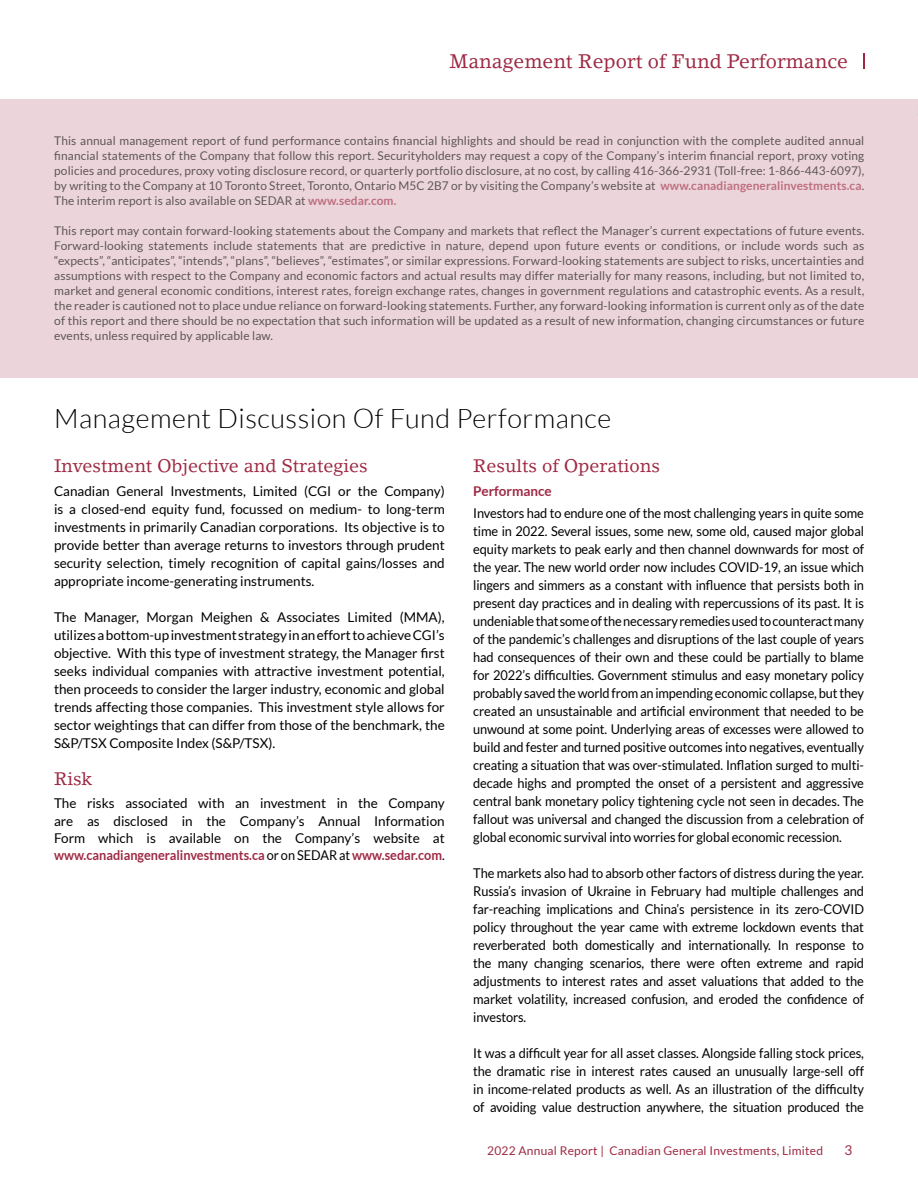
<style>
.page{position:relative;width:918px;height:1188px;background:#fff}
.page>*{position:absolute;margin:0;border:0;box-sizing:border-box;transform-origin:0 0}
.t1{font:300 27px "Lato";letter-spacing:.02em;color:#000}
.t2{font:19.5px "Lino Letter Std";color:#9e2943}
.t3{font:18px "Lino Letter Std";color:#9e2943}
.t4{font:13.5px/18px "Lato";letter-spacing:-.01em;color:#000;text-align:justify;scale:.95 1}
.t5{font:13.5px/18px "Lato";letter-spacing:-.01em;color:#000;text-align:justify}
.t6{font:700 13.5px "Lato";color:#9e2943}
.t7{font:13.5px "Lato";color:#9e2943}
.t8{font:12px/15px "Lato";letter-spacing:.01em;color:#000;text-align:justify}
.t9{font:12px "Lato";letter-spacing:.02em;color:#9e2943}
.s1{font-weight:700;color:#9e2943}
</style>
<div class="page">
<svg style="left:863px;top:53px;width:1px;height:16px"></svg>
<div style="left:0;top:99px;width:918px;height:279px;background:#ebd5da"></div>
<h2 class="t2" style="left:450px;top:49px;width:400px">Management Report of Fund Performance</h2>
<p class="t8" style="left:54px;top:133px;width:812px">This annual management report of fund performance contains financial highlights and should be read in conjunction with the complete audited annual financial statements of the Company that follow this report. Securityholders may request a copy of the Company’s interim financial report, proxy voting policies and procedures, proxy voting disclosure record, or quarterly portfolio disclosure, at no cost, by calling 416-366-2931 (Toll-free: 1-866-443-6097), by writing to the Company at 10 Toronto Street, Toronto, Ontario M5C 2B7 or by visiting the Company’s website at <span class="s1">www.canadiangeneralinvestments.ca</span>.<br>The interim report is also available on SEDAR at <span class="s1">www.sedar.com.</span></p>
<p class="t8" style="left:54px;top:223px;width:812px">This report may contain forward-looking statements about the Company and markets that reflect the Manager’s current expectations of future events.<br>Forward-looking statements include statements that are predictive in nature, depend upon future events or conditions, or include words such as “expects”, “anticipates”, “intends”, “plans”, “believes”, “estimates”, or similar expressions. Forward-looking statements are subject to risks, uncertainties and assumptions with respect to the Company and economic factors and actual results may differ materially for many reasons, including, but not limited to, market and general economic conditions, interest rates, foreign exchange rates, changes in government regulations and catastrophic events. As a result, the reader is cautioned not to place undue reliance on forward-looking statements. Further, any forward-looking information is current only as of the date of this report and there should be no expectation that such information will be updated as a result of new information, changing circumstances or future events, unless required by applicable law.</p>
<h1 class="t1" style="left:54px;top:403px;width:559px">Management Discussion Of Fund Performance</h1>
<h3 class="t3" style="left:54px;top:455px;width:315px">Investment Objective and Strategies</h3>
<p class="t5" style="left:54px;top:482px;width:392px">Canadian General Investments, Limited (CGI or the Company) is a closed-end equity fund, focussed on medium- to long-term investments in primarily Canadian corporations. Its objective is to provide better than average returns to investors through prudent security selection, timely recognition of capital gains/losses and appropriate income-generating instruments.</p>
<p class="t5" style="left:54px;top:608px;width:392px">The Manager, Morgan Meighen &amp; Associates Limited (MMA), utilizes a bottom-up investment strategy in an effort to achieve CGI’s objective. With this type of investment strategy, the Manager first seeks individual companies with attractive investment potential, then proceeds to consider the larger industry, economic and global trends affecting those companies. This investment style allows for sector weightings that can differ from those of the benchmark, the S&amp;P/TSX Composite Index (S&amp;P/TSX).</p>
<h3 class="t3" style="left:54px;top:768px;width:40px">Risk</h3>
<p class="t5" style="left:54px;top:795px;width:392px;line-height:17.2px">The risks associated with an investment in the Company are as disclosed in the Company’s Annual Information Form which is available on the Company’s website at <span class="s1">www.canadiangeneralinvestments.ca</span> or on SEDAR at <span class="s1">www.sedar.com</span>.</p>
<h3 class="t3" style="left:473px;top:455px;width:189px">Results of Operations</h3>
<p class="t6" style="left:473px;top:483px;width:80px">Performance</p>
<p class="t4" style="left:473px;top:504px;width:413px">Investors had to endure one of the most challenging years in quite some time in 2022. Several issues, some new, some old, caused major global equity markets to peak early and then channel downwards for most of the year. The new world order now includes COVID-19, an issue which lingers and simmers as a constant with influence that persists both in present day practices and in dealing with repercussions of its past. It is undeniable that some of the necessary remedies used to counteract many of the pandemic’s challenges and disruptions of the last couple of years had consequences of their own and these could be partially to blame for 2022’s difficulties. Government stimulus and easy monetary policy probably saved the world from an impending economic collapse, but they created an unsustainable and artificial environment that needed to be unwound at some point. Underlying areas of excesses were allowed to build and fester and turned positive outcomes into negatives, eventually creating a situation that was over-stimulated. Inflation surged to multi&shy;decade highs and prompted the onset of a persistent and aggressive central bank monetary policy tightening cycle not seen in decades. The fallout was universal and changed the discussion from a celebration of global economic survival into worries for global economic recession.</p>
<p class="t4" style="left:473px;top:864px;width:413px">The markets also had to absorb other factors of distress during the year.<br>Russia’s invasion of Ukraine in February had multiple challenges and far-reaching implications and China’s persistence in its zero-COVID policy throughout the year came with extreme lockdown events that reverberated both domestically and internationally. In response to the many changing scenarios, there were often extreme and rapid adjustments to interest rates and asset valuations that added to the market volatility, increased confusion, and eroded the confidence of investors.</p>
<p class="t4" style="left:473px;top:1044px;width:413px">It was a difficult year for all asset classes. Alongside falling stock prices, the dramatic rise in interest rates caused an unusually large-sell off in income-related products as well. As an illustration of the difficulty of avoiding value destruction anywhere, the situation produced the</p>
<p class="t9" style="left:487px;top:1144px;width:338px">2022 Annual Report | Canadian General Investments, Limited</p>
<p class="t7" style="left:845px;top:1142px;width:9px">3</p>
</div>
